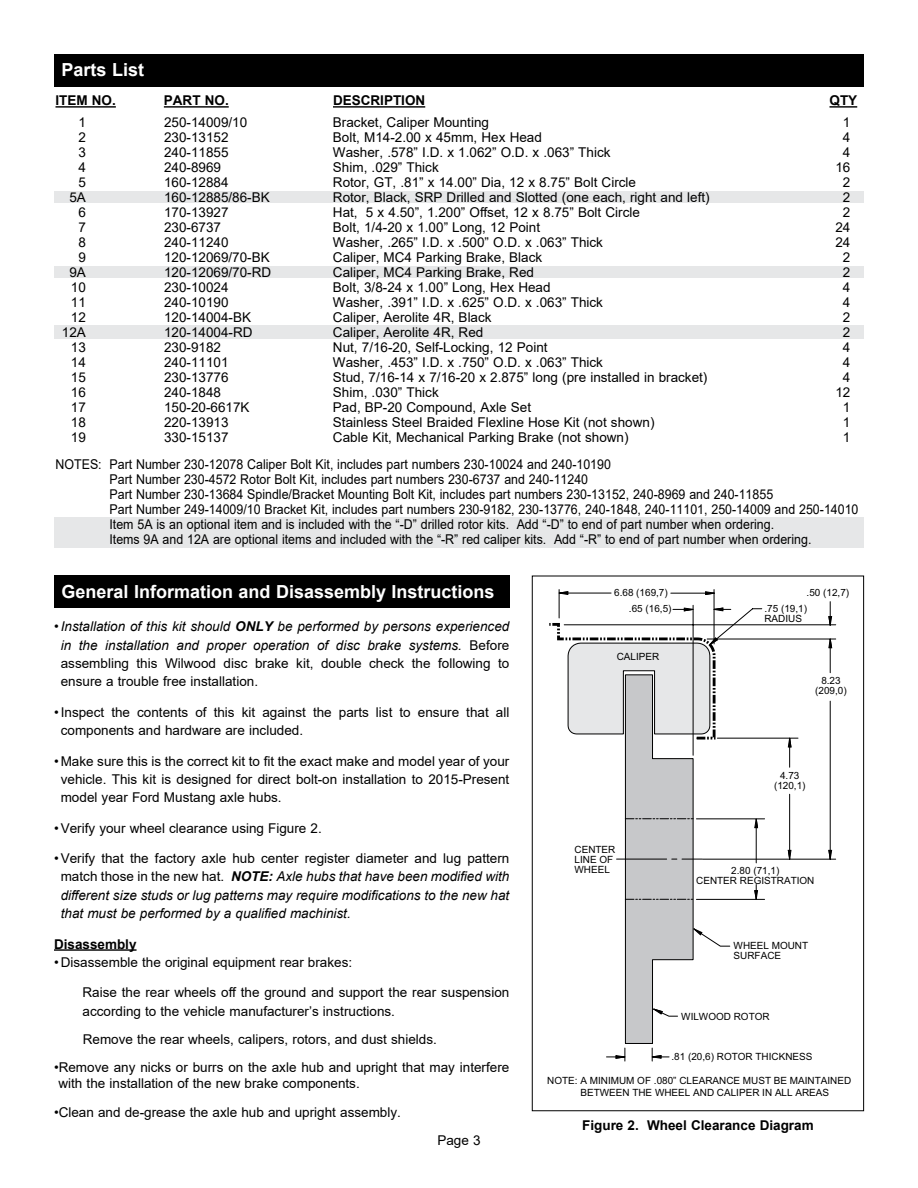
<style>
.page{position:relative;width:918px;height:1188px;background:#fff}
.page>*{position:absolute;margin:0;border:0;box-sizing:border-box;transform-origin:0 0}
.t1{font:700 18px "Arial";color:#fff}
.t2{font:13.5px/15px "Arial";color:#000}
.t3{font:13.5px/15px "Arial";color:#000;scale:.92 1}
.t4{font:italic 13.5px/18.3px "Arial";color:#000;text-align:justify}
.t5{font:700 13.5px "Arial";color:#000}
.t6{font:9.9px/9.9px "Arial";color:#000}
.s1{font-style:normal}
.s2{font-weight:700}
</style>
<div class="page">
<div style="left:54px;top:54px;width:810px;height:32px;background:#000"></div>
<hr style="left:54px;top:949px;width:83px;height:2px;background:#000">
<div style="left:54px;top:517px;width:810px;height:31px;background:#e6e7e8"></div>
<div style="left:54px;top:191px;width:810px;height:12px;background:#e6e7e8"></div>
<div style="left:54px;top:266px;width:810px;height:12px;background:#e6e7e8"></div>
<div style="left:54px;top:326px;width:810px;height:13px;background:#e6e7e8"></div>
<hr style="left:56px;top:106px;width:60px;height:2px;background:#000">
<hr style="left:164px;top:106px;width:65px;height:2px;background:#000">
<hr style="left:333px;top:106px;width:92px;height:2px;background:#000">
<hr style="left:830px;top:106px;width:27px;height:2px;background:#000">
<hr style="left:707px;top:639px;width:129px;height:1px;background:#000">
<hr style="left:703px;top:859px;width:133px;height:1px;background:#000">
<hr style="left:564px;top:624px;width:272px;height:1px;background:#000">
<svg style="left:549px;top:589px;width:283px;height:472px"></svg>
<div style="left:54px;top:576px;width:455px;height:32px;background:#000"></div>
<h1 class="t1" style="left:62px;top:57px;width:84px">Parts List</h1>
<p class="t5" style="left:56px;top:91px;width:62px">ITEM NO.</p>
<p class="t5" style="left:164px;top:91px;width:66px">PART NO.</p>
<p class="t5" style="left:333px;top:91px;width:94px">DESCRIPTION</p>
<p class="t5" style="left:830px;top:91px;width:29px">QTY</p>
<p class="t2" style="left:164px;top:115px;width:109px">250-14009/10<br>230-13152<br>240-11855<br>240-8969<br>160-12884<br>160-12885/86-BK<br>170-13927<br>230-6737<br>240-11240<br>120-12069/70-BK<br>120-12069/70-RD<br>230-10024<br>240-10190<br>120-14004-BK<br>120-14004-RD<br>230-9182<br>240-11101<br>230-13776<br>240-1848<br>150-20-6617K<br>220-13913<br>330-15137</p>
<p class="t2" style="left:333px;top:115px;width:378px">Bracket, Caliper Mounting<br>Bolt, M14-2.00 x 45mm, Hex Head<br>Washer, .578” I.D. x 1.062” O.D. x .063” Thick<br>Shim, .029” Thick<br>Rotor, GT, .81” x 14.00” Dia, 12 x 8.75” Bolt Circle<br>Rotor, Black, SRP Drilled and Slotted (one each, right and left)<br>Hat, 5 x 4.50”, 1.200” Offset, 12 x 8.75” Bolt Circle<br>Bolt, 1/4-20 x 1.00” Long, 12 Point<br>Washer, .265” I.D. x .500” O.D. x .063” Thick<br>Caliper, MC4 Parking Brake, Black<br>Caliper, MC4 Parking Brake, Red<br>Bolt, 3/8-24 x 1.00” Long, Hex Head<br>Washer, .391” I.D. x .625” O.D. x .063” Thick<br>Caliper, Aerolite 4R, Black<br>Caliper, Aerolite 4R, Red<br>Nut, 7/16-20, Self-Locking, 12 Point<br>Washer, .453” I.D. x .750” O.D. x .063” Thick<br>Stud, 7/16-14 x 7/16-20 x 2.875” long (pre installed in bracket)<br>Shim, .030” Thick<br>Pad, BP-20 Compound, Axle Set<br>Stainless Steel Braided Flexline Hose Kit (not shown)<br>Cable Kit, Mechanical Parking Brake (not shown)</p>
<p class="t2" style="left:62px;top:115px;width:26px;text-align:right">1<br>2<br>3<br>4<br>5<br>5A<br>6<br>7<br>8<br>9<br>9A<br>10<br>11<br>12<br>12A<br>13<br>14<br>15<br>16<br>17<br>18<br>19</p>
<p class="t2" style="left:835px;top:115px;width:17px;text-align:center">1<br>4<br>4<br>16<br>2<br>2<br>2<br>24<br>24<br>2<br>2<br>4<br>4<br>2<br>2<br>4<br>4<br>4<br>12<br>1<br>1<br>1</p>
<p class="t3" style="left:110px;top:457px;width:816px;text-indent:-54px">NOTES: Part Number 230-12078 Caliper Bolt Kit, includes part numbers 230-10024 and 240-10190<br>Part Number 230-4572 Rotor Bolt Kit, includes part numbers 230-6737 and 240-11240<br>Part Number 230-13684 Spindle/Bracket Mounting Bolt Kit, includes part numbers 230-13152, 240-8969 and 240-11855<br>Part Number 249-14009/10 Bracket Kit, includes part numbers 230-9182, 230-13776, 240-1848, 240-11101, 250-14009 and 250-14010<br>Item 5A is an optional item and is included with the “-D” drilled rotor kits. Add “-D” to end of part number when ordering.<br>Items 9A and 12A are optional items and included with the “-R” red caliper kits. Add “-R” to end of part number when ordering.</p>
<h1 class="t1" style="left:62px;top:579px;width:435px">General Information and Disassembly Instructions</h1>
<p class="t4" style="left:61px;top:618px;width:450px;text-indent:-7px"><span class="s1">•</span>Installation of this kit should <span class="s2">ONLY</span> be performed by persons experienced in the installation and proper operation of disc brake systems. <span class="s1">Before assembling this Wilwood disc brake kit, double check the following to ensure a trouble free installation.</span></p>
<p class="t2" style="left:61px;top:703px;width:450px;line-height:18.3px;text-indent:-7px">•Inspect the contents of this kit against the parts list to ensure that all components and hardware are included.</p>
<p class="t2" style="left:61px;top:752px;width:450px;line-height:18.3px;text-align:justify;text-indent:-7px">• Make sure this is the correct kit to fit the exact make and model year of your vehicle. This kit is designed for direct bolt-on installation to 2015-Present model year Ford Mustang axle hubs.</p>
<p class="t2" style="left:54px;top:820px;width:269px">•Verify your wheel clearance using Figure 2.</p>
<p class="t4" style="left:61px;top:849px;width:450px;text-indent:-7px"><span class="s1">•Verify that the factory axle hub center register diameter and lug pattern match those in the new hat.</span> <span class="s2">NOTE:</span> Axle hubs that have been modified with different size studs or lug patterns may require modifications to the new hat that must be performed by a qualified machinist.</p>
<p class="t5" style="left:54px;top:934px;width:84px">Disassembly</p>
<p class="t2" style="left:54px;top:955px;width:300px">• Disassemble the original equipment rear brakes:</p>
<p class="t2" style="left:82px;top:983px;width:428px;line-height:18.3px">Raise the rear wheels off the ground and support the rear suspension according to the vehicle manufacturer’s instructions.</p>
<p class="t2" style="left:83px;top:1032px;width:356px">Remove the rear wheels, calipers, rotors, and dust shields.</p>
<p class="t2" style="left:58px;top:1059px;width:452px;line-height:16.2px;text-indent:-4px">•Remove any nicks or burrs on the axle hub and upright that may interfere with the installation of the new brake components.</p>
<p class="t2" style="left:54px;top:1104px;width:348px">•Clean and de-grease the axle hub and upright assembly.</p>
<p class="t2" style="left:437px;top:1133px;width:45px">Page 3</p>
<p class="t6" style="left:614px;top:587px;width:55px">6.68 (169,7)</p>
<p class="t6" style="left:807px;top:587px;width:44px">.50 (12,7)</p>
<p class="t6" style="left:629px;top:604px;width:44px">.65 (16,5)</p>
<p class="t6" style="left:617px;top:651px;width:44px">CALIPER</p>
<p class="t6" style="left:764px;top:604px;width:44px">.75 (19,1)<br>RADIUS</p>
<p class="t6" style="left:815px;top:676px;width:33px;text-align:center">8.23 (209,0)</p>
<p class="t6" style="left:575px;top:844px;width:42px">CENTER<br>LINE OF<br>WHEEL</p>
<p class="t6" style="left:774px;top:771px;width:33px;text-align:center">4.73 (120,1)</p>
<p class="t6" style="left:696px;top:865px;width:120px;text-align:center">2.80 (71,1)<br>CENTER REGISTRATION</p>
<p class="t6" style="left:734px;top:941px;width:76px">WHEEL MOUNT<br>SURFACE</p>
<p class="t6" style="left:681px;top:1011px;width:90px">WILWOOD ROTOR</p>
<p class="t6" style="left:671px;top:1052px;width:142px">.81 (20,6) ROTOR THICKNESS</p>
<p class="t6" style="left:580px;top:1075px;width:272px;line-height:12px;text-indent:-33px">NOTE: A MINIMUM OF .080” CLEARANCE MUST BE MAINTAINED<br>BETWEEN THE WHEEL AND CALIPER IN ALL AREAS</p>
<p class="t5" style="left:582px;top:1116px;width:233px">Figure 2. Wheel Clearance Diagram</p>
</div>
